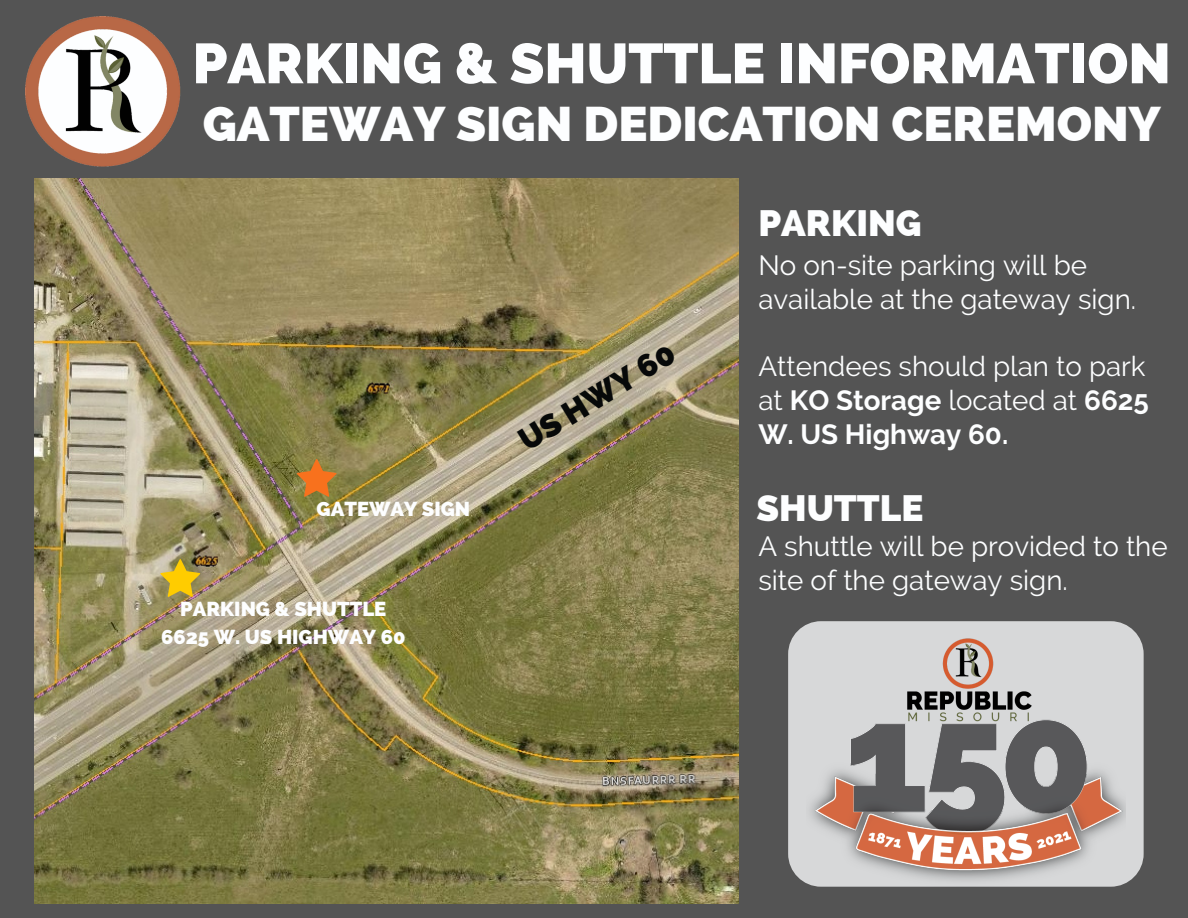
<style>
.page{position:relative;width:1188px;height:918px;background:#545454}
.page>*{position:absolute;margin:0;border:0;box-sizing:border-box;transform-origin:0 0}
.t1{font:800 56.25px "Raleway";color:#fdfeff}
.t2{font:800 48.75px "Raleway";color:#fdfeff}
.t3{font:800 36.75px "Raleway";color:#fdfeff}
.t4{font:800 32.25px "Raleway";color:#070909}
.t5{font:27.75px/33.8px "Raleway";color:#fdfeff}
.t6{font:800 20.25px "Raleway";color:#fdfeff}
.s1{font-weight:700}
</style>
<div class="page">
<img style="left:34px;top:179px;width:705px;height:724px">
<svg style="left:160px;top:559px;width:40px;height:38px;background:#c5a935"></svg>
<img style="left:26px;top:16px;width:154px;height:151px">
<svg style="left:297px;top:459px;width:40px;height:38px;background:#ba7b32"></svg>
<div style="left:788px;top:621px;width:356px;height:266px;background:#d7d8d9;border-radius:33px"></div>
<img style="left:806px;top:621px;width:320px;height:266px">
<p class="t1" style="left:193px;top:30px;width:980px">PARKING &amp; SHUTTLE INFORMATION</p>
<p class="t2" style="left:203px;top:95px;width:959px">GATEWAY SIGN DEDICATION CEREMONY</p>
<p class="t6" style="left:317px;top:497px;width:155px">GATEWAY SIGN</p>
<p class="t6" style="left:180px;top:597px;width:208px">PARKING &amp; SHUTTLE</p>
<p class="t6" style="left:161px;top:625px;width:246px">6625 W. US HIGHWAY 60</p>
<p class="t4" style="left:511px;top:426px;width:179px;rotate:-31deg">US HWY 60</p>
<p class="t3" style="left:758px;top:202px;width:164px">PARKING</p>
<p class="t5" style="left:758px;top:248px;width:379px">No on-site parking will be available at the gateway sign.</p>
<p class="t5" style="left:758px;top:350px;width:392px;text-align:justify">Attendees should plan to park at <span class="s1">KO Storage</span> located at <span class="s1">6625<br>W. US Highway 60.</span></p>
<p class="t3" style="left:756px;top:487px;width:168px">SHUTTLE</p>
<p class="t5" style="left:758px;top:530px;width:411px">A shuttle will be provided to the site of the gateway sign.</p>
</div>
